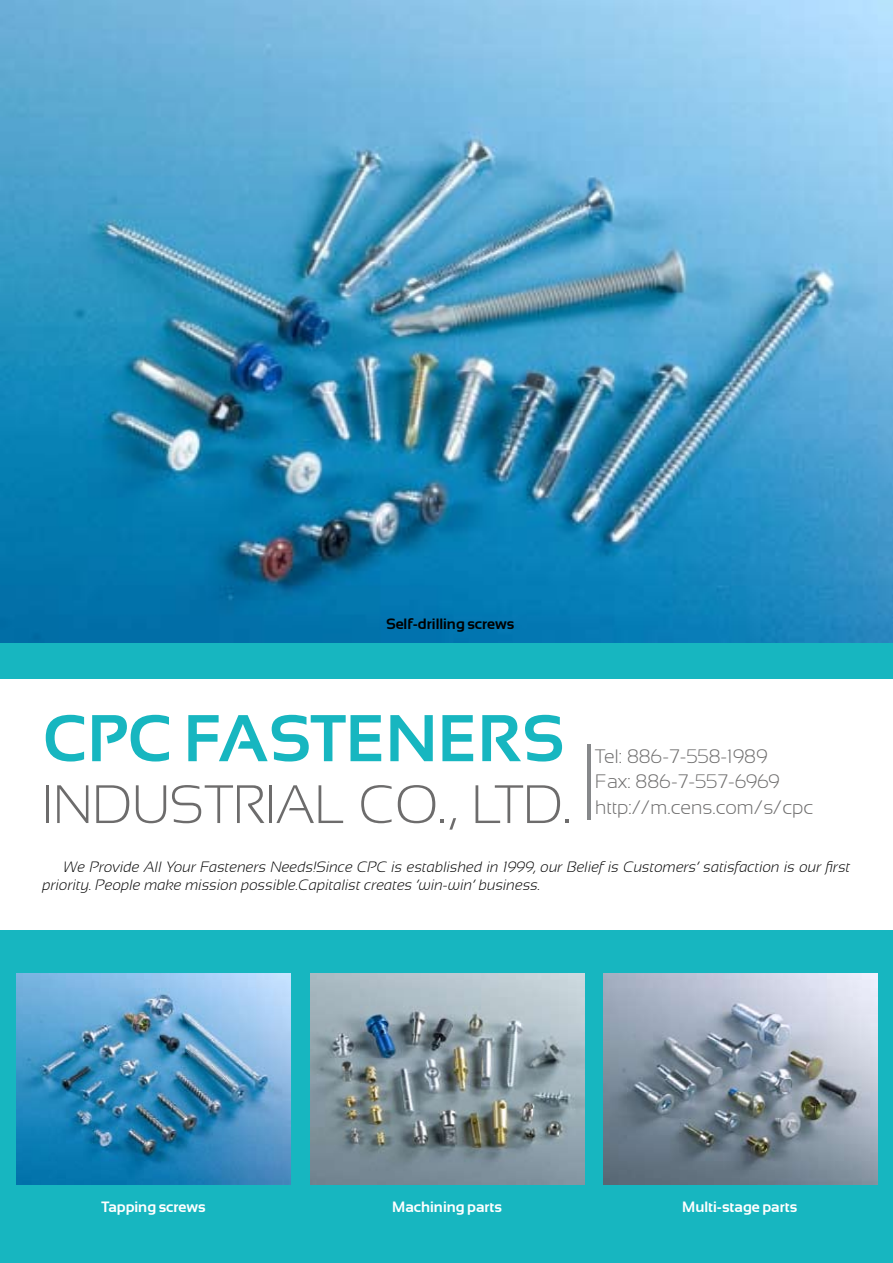
<style>
.page{position:relative;width:893px;height:1263px;background:#fff}
.page>*{position:absolute;margin:0;border:0;box-sizing:border-box;transform-origin:0 0}
.t1{font:700 66px "Sansation";color:#17b6c0}
.t2{font:300 54px "Sansation";color:#6d6c6c}
.t3{font:300 19.5px/25.5px "Sansation";color:#6d6c6c}
.t4{font:italic 300 15px/18px "Sansation";color:#000}
.t5{font:700 15px "Sansation";color:#fff}
.t6{font:700 15px "Sansation";color:#000}
</style>
<div class="page">
<img style="left:0;top:0;width:893px;height:643px">
<div style="left:0;top:643px;width:893px;height:620px;background:#17b6c0"></div>
<div style="left:0;top:679px;width:893px;height:251px;background:#fff"></div>
<img style="left:17px;top:973px;width:274px;height:212px">
<img style="left:310px;top:973px;width:274px;height:212px">
<img style="left:604px;top:973px;width:274px;height:212px">
<hr style="left:587px;top:744px;width:3px;height:76px;background:#86888a">
<p class="t6" style="left:386px;top:616px;width:130px">Self-drilling screws</p>
<h1 class="t1" style="left:43px;top:702px;width:523px">CPC FASTENERS</h1>
<h2 class="t2" style="left:43px;top:775px;width:530px">INDUSTRIAL CO., LTD.</h2>
<h3 class="t3" style="left:595px;top:743px;width:219px">Tel: 886-7-558-1989<br>Fax: 886-7-557-6969 http://m.cens.com/s/cpc</h3>
<p class="t4" style="left:43px;top:858px;width:809px;text-indent:21px">We Provide All Your Fasteners Needs!Since CPC is established in 1999, our Belief is Customers’ satisfaction is our first priority. People make mission possible.Capitalist creates ‘win-win’ business.</p>
<p class="t5" style="left:102px;top:1199px;width:106px">Tapping screws</p>
<p class="t5" style="left:392px;top:1199px;width:111px">Machining parts</p>
<p class="t5" style="left:682px;top:1199px;width:117px">Multi-stage parts</p>
</div>
